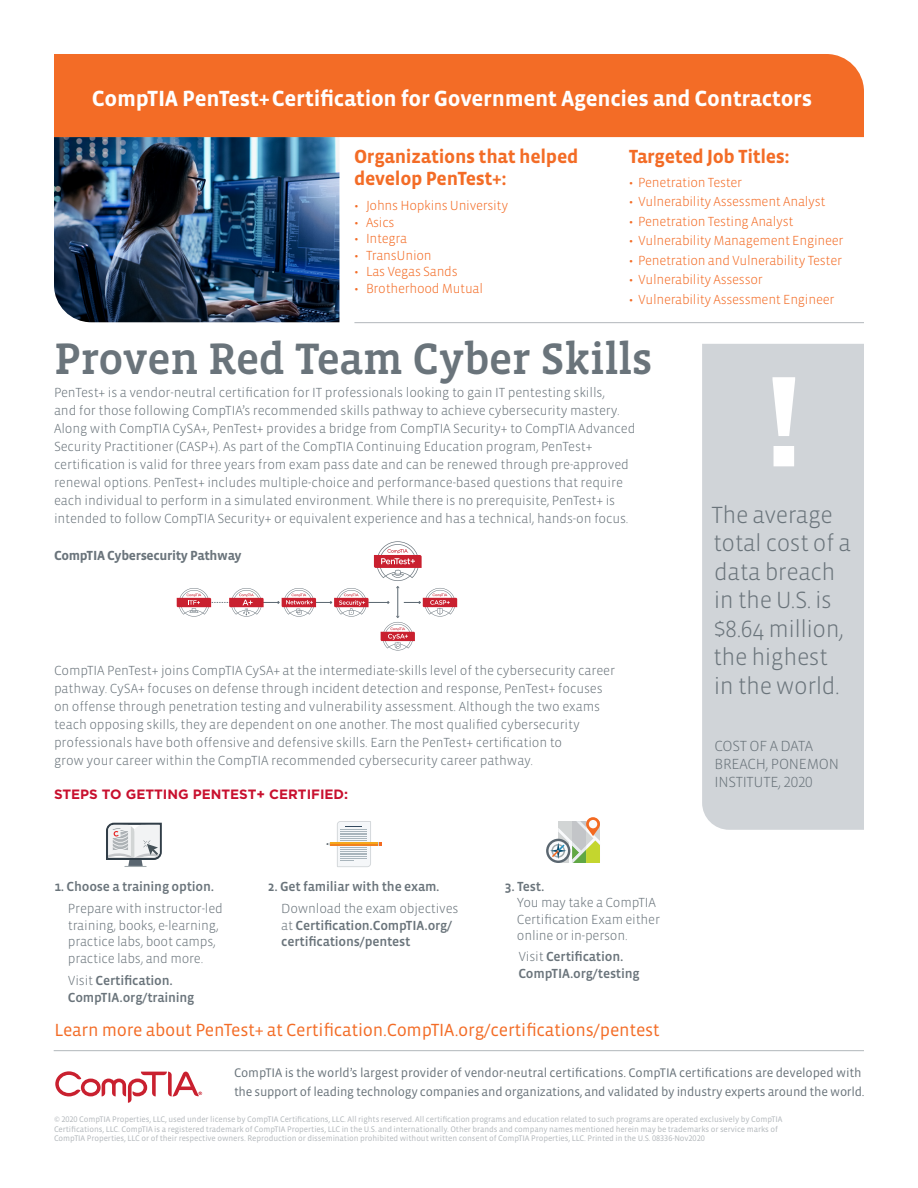
<style>
.page{position:relative;width:918px;height:1188px;background:#fff}
.page>*{position:absolute;margin:0;border:0;box-sizing:border-box;transform-origin:0 0}
.Head{font:500 45px "Vista Slab OT";letter-spacing:-.015em;color:#6a747b}
.Lead-In{font:300 24px/28.5px "Vista Sans OT";letter-spacing:-.02em;color:#6a747b}
.Body{font:700 22.5px "Vista Sans OT";letter-spacing:-.015em;color:#fff}
.Body-2{font:700 19.5px/22.5px "Vista Sans OT";letter-spacing:-.015em;color:#f36c26}
.Section_Head{font:18px "Vista Sans OT";letter-spacing:-.015em;color:#f36c26}
.Lead-In-2{font:300 15px/18px "Vista Sans OT";letter-spacing:-.02em;color:#6a747b}
.Head-2{font:300 13.5px/18.1px "Vista Sans OT";letter-spacing:-.01em;color:#6a747b}
.Lead-In-3{font:300 13.5px "Vista Sans OT";letter-spacing:-.02em;color:#f36c26}
.Section_Head-2{font:500 13.5px/16.5px "Vista Sans OT";letter-spacing:-.015em;color:#6a747b}
.Section_Head-3{font:300 13.5px/16.5px "Vista Sans OT";letter-spacing:-.015em;color:#6a747b}
.Section_Head-4{font:700 13.5px "Gotham";color:#c8102e}
.t1{font:700 13.5px "Vista Sans OT";letter-spacing:-.025em;color:#6a747b}
.Body-3{font:300 13.5px "Vista Sans OT";letter-spacing:-.02em;color:#f36c26}
.Section_Head-5{font:12.75px/18.8px "Vista Sans OT";letter-spacing:-.02em;color:#6a747b}
.t2{font:8.25px "Vista Sans OT";letter-spacing:-.01em;color:#b2b7bb}
.s1{font-weight:300}
.s2{font-weight:500}
</style>
<div class="page">
<svg style="left:177px;top:541px;width:280px;height:110px"></svg>
<div style="left:702px;top:344px;width:162px;height:486px;background:#d0d4d8"></div>
<img style="left:54px;top:137px;width:285px;height:185px">
<hr style="left:354px;top:322px;width:510px;height:1px;background:#b2b7bb">
<div style="left:54px;top:54px;width:810px;height:83px;background:#f36c26"></div>
<hr style="left:54px;top:1050px;width:810px;height:1px;background:#b2b7bb">
<svg style="left:55px;top:1071px;width:147px;height:32px"></svg>
<svg style="left:546px;top:839px;width:24px;height:24px"></svg>
<div style="left:549px;top:841px;width:19px;height:20px;background:#f9fafc;border-radius:50%"></div>
<svg style="left:550px;top:817px;width:50px;height:46px"></svg>
<svg style="left:337px;top:821px;width:34px;height:46px"></svg>
<hr style="left:330px;top:842px;width:48px;height:4px;background:#f1801f">
<hr style="left:330px;top:842px;width:48px;height:2px;background:#f5a81c">
<svg style="left:378px;top:842px;width:4px;height:4px"></svg>
<svg style="left:106px;top:823px;width:56px;height:44px"></svg>
<svg style="left:773px;top:377px;width:22px;height:89px"></svg>
<p class="Body" style="left:92px;top:87px;width:722px">CompTIA PenTest+Certification for Government Agencies and Contractors</p>
<p class="Body-2" style="left:354px;top:145px;width:226px">Organizations that helped develop PenTest+:</p>
<p class="Body-2" style="left:629px;top:145px;width:163px">Targeted Job Titles:</p>
<p class="Body-3" style="left:629px;top:175px;width:115px">• Penetration Tester</p>
<p class="Lead-In-3" style="left:629px;top:195px;width:198px">• Vulnerability Assessment Analyst</p>
<p class="Lead-In-3" style="left:629px;top:214px;width:166px">• Penetration Testing Analyst</p>
<p class="Lead-In-3" style="left:629px;top:234px;width:216px">• Vulnerability Management Engineer</p>
<p class="Lead-In-3" style="left:629px;top:253px;width:215px">• Penetration and Vulnerability Tester</p>
<p class="Lead-In-3" style="left:629px;top:273px;width:136px">• Vulnerability Assessor</p>
<p class="Lead-In-3" style="left:629px;top:292px;width:207px">• Vulnerability Assessment Engineer</p>
<p class="Lead-In-3" style="left:354px;top:199px;width:156px">• Johns Hopkins University</p>
<p class="Lead-In-3" style="left:354px;top:216px;width:42px">• Asics</p>
<p class="Lead-In-3" style="left:354px;top:232px;width:55px">• Integra</p>
<p class="Lead-In-3" style="left:354px;top:249px;width:79px">• TransUnion</p>
<p class="Lead-In-3" style="left:354px;top:265px;width:105px">• Las Vegas Sands</p>
<p class="Lead-In-3" style="left:354px;top:282px;width:131px">• Brotherhood Mutual</p>
<p class="Head" style="left:54px;top:336px;width:600px">Proven Red Team Cyber Skills</p>
<p class="Head-2" style="left:54px;top:383px;width:583px">PenTest+ is a vendor-neutral certification for IT professionals looking to gain IT pentesting skills,<br>and for those following CompTIA’s recommended skills pathway to achieve cybersecurity mastery.<br>Along with CompTIA CySA+, PenTest+ provides a bridge from CompTIA Security+ to CompTIA Advanced Security Practitioner (CASP+). As part of the CompTIA Continuing Education program, PenTest+ certification is valid for three years from exam pass date and can be renewed through pre-approved renewal options. PenTest+ includes multiple-choice and performance-based questions that require each individual to perform in a simulated environment. While there is no prerequisite, PenTest+ is intended to follow CompTIA Security+ or equivalent experience and has a technical, hands-on focus.</p>
<p class="t1" style="left:54px;top:549px;width:189px">CompTIA Cybersecurity Pathway</p>
<p class="Head-2" style="left:54px;top:662px;width:563px">CompTIA PenTest+ joins CompTIA CySA+ at the intermediate-skills level of the cybersecurity career pathway. CySA+ focuses on defense through incident detection and response, PenTest+ focuses on offense through penetration testing and vulnerability assessment. Although the two exams teach opposing skills, they are dependent on one another. The most qualified cybersecurity professionals have both offensive and defensive skills. Earn the PenTest+ certification to<br>grow your career within the CompTIA recommended cybersecurity career pathway.</p>
<p class="Section_Head-4" style="left:54px;top:785px;width:296px">STEPS TO GETTING PENTEST+ CERTIFIED:</p>
<p class="Section_Head-2" style="left:54px;top:878px;width:161px">1. Choose a training option.</p>
<p class="Section_Head-3" style="left:68px;top:901px;width:157px">Prepare with instructor-led training, books, e-learning, practice labs, boot camps, practice labs, and more.</p>
<p class="Section_Head-2" style="left:68px;top:973px;width:128px"><span class="s1">Visit</span> Certification.<br>CompTIA.org/training</p>
<p class="Section_Head-2" style="left:268px;top:878px;width:173px">2. Get familiar with the exam.</p>
<p class="Section_Head-2" style="left:281px;top:901px;width:179px"><span class="s1">Download the exam objectives at</span> Certification.CompTIA.org/ certifications/pentest</p>
<p class="Section_Head-3" style="left:517px;top:878px;width:145px;text-indent:-12px"><span class="s2">3. Test.<br></span>You may take a CompTIA<br>Certification Exam either online or in-person.</p>
<p class="Section_Head-2" style="left:518px;top:949px;width:123px"><span class="s1">Visit</span> Certification.<br>CompTIA.org/testing</p>
<p class="Section_Head" style="left:54px;top:1021px;width:607px">Learn more about PenTest+ at Certification.CompTIA.org/certifications/pentest</p>
<p class="Lead-In" style="left:711px;top:501px;width:141px">The average total cost of a data breach in the U.S. is $8.64 million, the highest in the world.</p>
<p class="Lead-In-2" style="left:714px;top:737px;width:126px">COST OF A DATA<br>BREACH, PONEMON<br>INSTITUTE, 2020</p>
<p class="Section_Head-5" style="left:234px;top:1064px;width:632px">CompTIA is the world’s largest provider of vendor-neutral certifications. CompTIA certifications are developed with the support of leading technology companies and organizations, and validated by industry experts around the world.</p>
<p class="t2" style="left:54px;top:1115px;width:730px">© 2020 CompTIA Properties, LLC, used under license by CompTIA Certifications, LLC. All rights reserved. All certification programs and education related to such programs are operated exclusively by CompTIA</p>
<p class="t2" style="left:54px;top:1125px;width:725px">Certifications, LLC. CompTIA is a registered trademark of CompTIA Properties, LLC in the U.S. and internationally. Other brands and company names mentioned herein may be trademarks or service marks of</p>
<p class="t2" style="left:54px;top:1134px;width:652px">CompTIA Properties, LLC or of their respective owners. Reproduction or dissemination prohibited without written consent of CompTIA Properties, LLC. Printed in the U.S. 08336-Nov2020</p>
</div>
